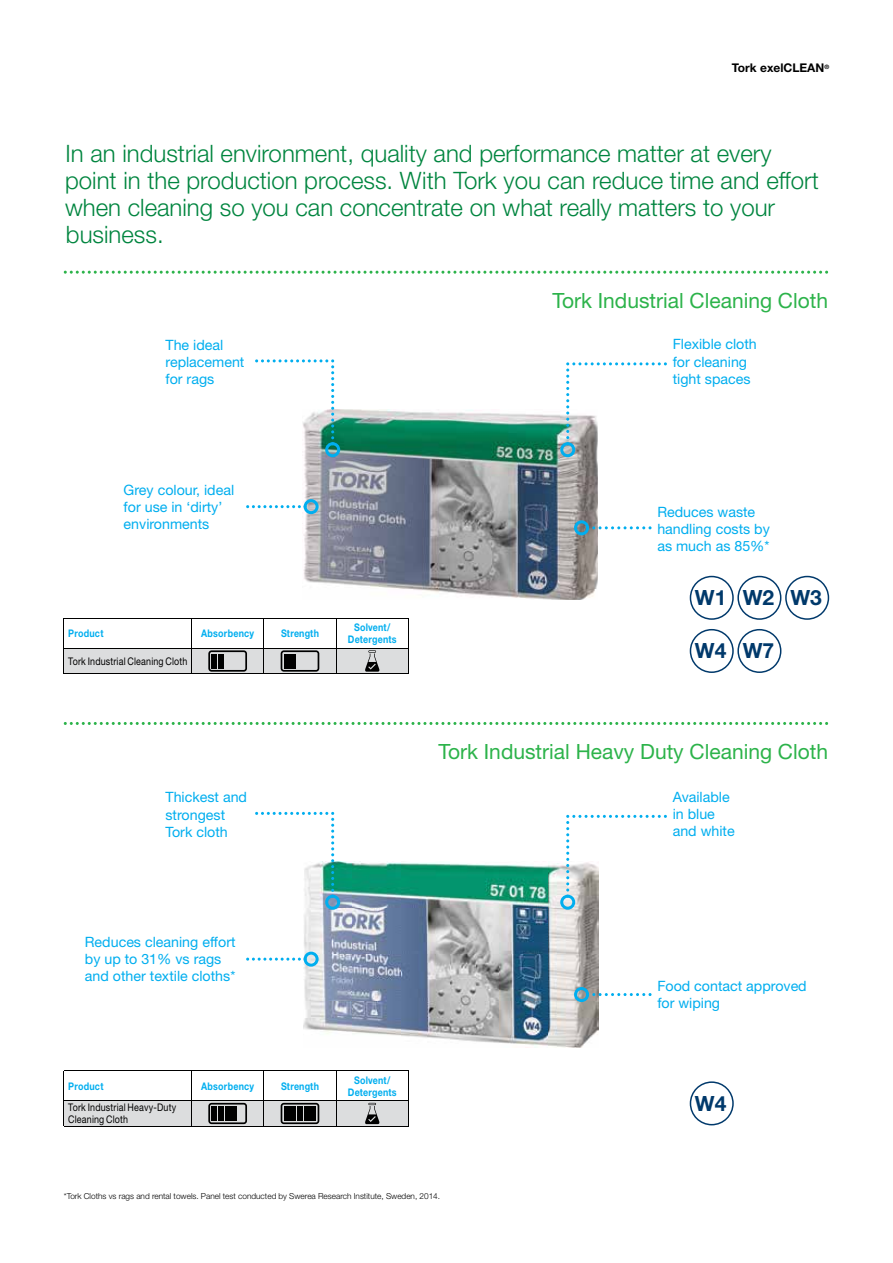
<style>
.page{position:relative;width:893px;height:1263px;background:#fff}
.page>*{position:absolute;margin:0;border:0;box-sizing:border-box;transform-origin:0 0}
.t1{font:300 24px/27px "Helvetica Neue LT Std";color:#00853f}
.t2{font:21px "Helvetica Neue LT Std";color:#2cb34a}
.t3{font:700 21px "Helvetica Neue LT Std";color:#00396b}
.t4{font:14.25px/17.2px "Helvetica Neue LT Std";color:#00aeef}
.t5{font:700 12px "Helvetica Neue LT Std";color:#000}
.t6{font:700 10.5px/12px "Helvetica Neue LT Std";letter-spacing:.02em;color:#00aeef;text-align:center;scale:.85 1}
.t7{font:10.5px/12px "Helvetica Neue LT Std";letter-spacing:.015em;color:#000;scale:.85 1}
.t8{font:300 8.25px "Helvetica Neue LT Std";color:#000}
</style>
<div class="page">
<svg style="left:64px;top:271px;width:764px;height:3px"></svg>
<svg style="left:64px;top:722px;width:764px;height:3px"></svg>
<svg style="left:690px;top:1081px;width:44px;height:44px"></svg>
<svg style="left:690px;top:629px;width:91px;height:44px"></svg>
<svg style="left:690px;top:576px;width:139px;height:44px"></svg>
<hr style="left:64px;top:674px;width:128px;height:1px;background:#000">
<hr style="left:192px;top:674px;width:72px;height:1px;background:#000">
<hr style="left:264px;top:674px;width:72px;height:1px;background:#000">
<hr style="left:336px;top:674px;width:73px;height:1px;background:#000">
<svg style="left:64px;top:618px;width:345px;height:56px"></svg>
<hr style="left:64px;top:1126px;width:128px;height:1px;background:#000">
<hr style="left:192px;top:1126px;width:72px;height:1px;background:#000">
<hr style="left:264px;top:1126px;width:72px;height:1px;background:#000">
<hr style="left:336px;top:1126px;width:73px;height:1px;background:#000">
<svg style="left:64px;top:1071px;width:345px;height:55px"></svg>
<img style="left:303px;top:409px;width:295px;height:191px">
<img style="left:303px;top:862px;width:295px;height:185px">
<svg style="left:246px;top:499px;width:73px;height:15px"></svg>
<svg style="left:246px;top:952px;width:73px;height:15px"></svg>
<svg style="left:574px;top:520px;width:77px;height:15px"></svg>
<svg style="left:574px;top:987px;width:77px;height:15px"></svg>
<svg style="left:560px;top:362px;width:107px;height:95px"></svg>
<svg style="left:560px;top:815px;width:107px;height:95px"></svg>
<svg style="left:255px;top:359px;width:85px;height:98px"></svg>
<svg style="left:255px;top:812px;width:85px;height:98px"></svg>
<p class="t5" style="left:732px;top:61px;width:99px">Tork exelCLEAN<sup>®</sup></p>
<h1 class="t1" style="left:65px;top:139px;width:755px">In an industrial environment, quality and performance matter at every point in the production process. With Tork you can reduce time and effort when cleaning so you can concentrate on what really matters to your business.</h1>
<p class="t4" style="left:166px;top:336px;width:80px">The ideal replacement for rags</p>
<p class="t4" style="left:124px;top:481px;width:112px">Grey colour, ideal for use in ‘dirty’ environments</p>
<p class="t6" style="left:68px;top:627px;width:43px">Product</p>
<p class="t6" style="left:201px;top:627px;width:64px">Absorbency</p>
<p class="t6" style="left:281px;top:627px;width:46px">Strength</p>
<p class="t6" style="left:348px;top:621px;width:59px">Solvent/<br>Detergents</p>
<p class="t7" style="left:68px;top:655px;width:142px">Tork Industrial Cleaning Cloth</p>
<p class="t4" style="left:166px;top:788px;width:83px">Thickest and strongest<br>Tork cloth</p>
<p class="t4" style="left:85px;top:933px;width:152px">Reduces cleaning effort by up to 31% vs rags and other textile cloths*</p>
<p class="t6" style="left:68px;top:1079px;width:43px">Product</p>
<p class="t6" style="left:201px;top:1079px;width:64px">Absorbency</p>
<p class="t6" style="left:281px;top:1079px;width:46px">Strength</p>
<p class="t6" style="left:348px;top:1073px;width:59px">Solvent/<br>Detergents</p>
<p class="t7" style="left:68px;top:1101px;width:129px">Tork Industrial Heavy-Duty<br>Cleaning Cloth</p>
<h2 class="t2" style="left:552px;top:288px;width:277px">Tork Industrial Cleaning Cloth</h2>
<p class="t4" style="left:673px;top:335px;width:86px">Flexible cloth for cleaning tight spaces</p>
<p class="t4" style="left:657px;top:503px;width:114px">Reduces waste handling costs by as much as 85%*</p>
<h2 class="t3" style="left:695px;top:585px;width:128px">W1 W2 W3</h2>
<h2 class="t3" style="left:695px;top:638px;width:33px">W4</h2>
<h2 class="t3" style="left:743px;top:638px;width:33px">W7</h2>
<h2 class="t2" style="left:438px;top:739px;width:391px">Tork Industrial Heavy Duty Cleaning Cloth</h2>
<p class="t4" style="left:673px;top:788px;width:64px">Available in blue and white</p>
<p class="t4" style="left:657px;top:977px;width:151px">Food contact approved for wiping</p>
<h2 class="t3" style="left:695px;top:1090px;width:33px">W4</h2>
<p class="t8" style="left:64px;top:1191px;width:378px">*Tork Cloths vs rags and rental towels. Panel test conducted by Swerea Research Institute, Sweden, 2014.</p>
</div>
